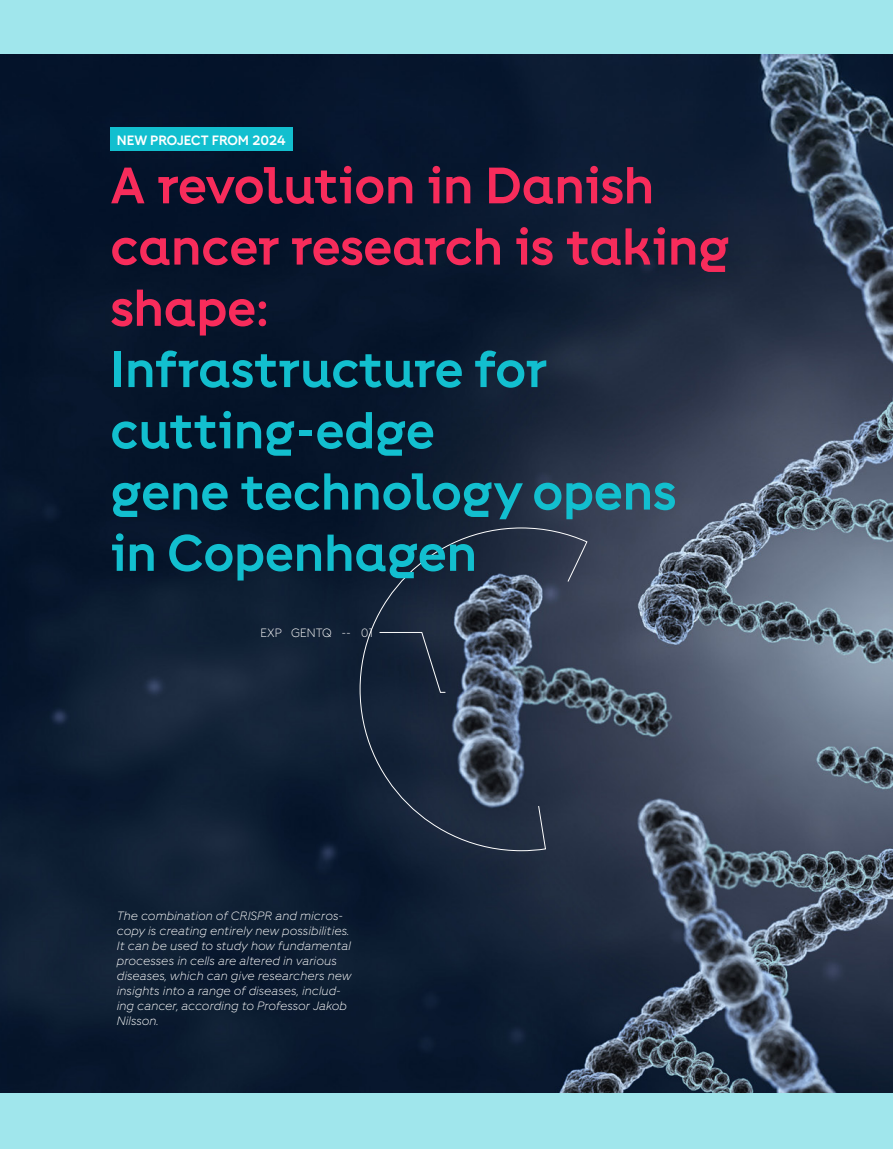
<style>
.page{position:relative;width:893px;height:1149px;background:#fff}
.page>*{position:absolute;margin:0;border:0;box-sizing:border-box;transform-origin:0 0}
.KBF_H1_RUBRIK_23{font:700 51px/61.2px "Fighter Overskrift";color:#12bfcf}
.KBF_Forridder{font:700 13.5px "Fighter";color:#fff}
.KBF_FIGURTXT{font:italic 300 12px/15px "Fighter";color:#fff}
.KBF_FIGURTXT-2{font:300 12px "Fighter";color:#fff}
.s1{color:#f72c5b}
</style>
<div class="page">
<div style="left:0;top:0;width:893px;height:1148px;background:#a0e6ec"></div>
<img style="left:0;top:54px;width:893px;height:1037px">
<div style="left:111px;top:128px;width:182px;height:23px;background:#12bfcf"></div>
<svg style="left:360px;top:527px;width:227px;height:323px;background:#2d3a4e"></svg>
<svg style="left:379px;top:632px;width:67px;height:60px;background:#1a283c"></svg>
<p class="KBF_Forridder" style="left:117px;top:131px;width:170px">NEW PROJECT FROM 2024</p>
<p class="KBF_H1_RUBRIK_23" style="left:111px;top:154px;width:621px"><span class="s1">A revolution in Danish cancer research is taking shape:<br></span>Infrastructure for cutting-edge<br>gene technology opens in Copenhagen</p>
<p class="KBF_FIGURTXT-2" style="left:260px;top:624px;width:114px">EXP GENTQ -- 01</p>
<p class="KBF_FIGURTXT" style="left:117px;top:907px;width:236px">The combination of CRISPR and micros&shy;copy is creating entirely new possibilities.<br>It can be used to study how fundamental processes in cells are altered in various diseases, which can give researchers new insights into a range of diseases, includ&shy;ing cancer, according to Professor Jakob Nilsson.</p>
</div>
